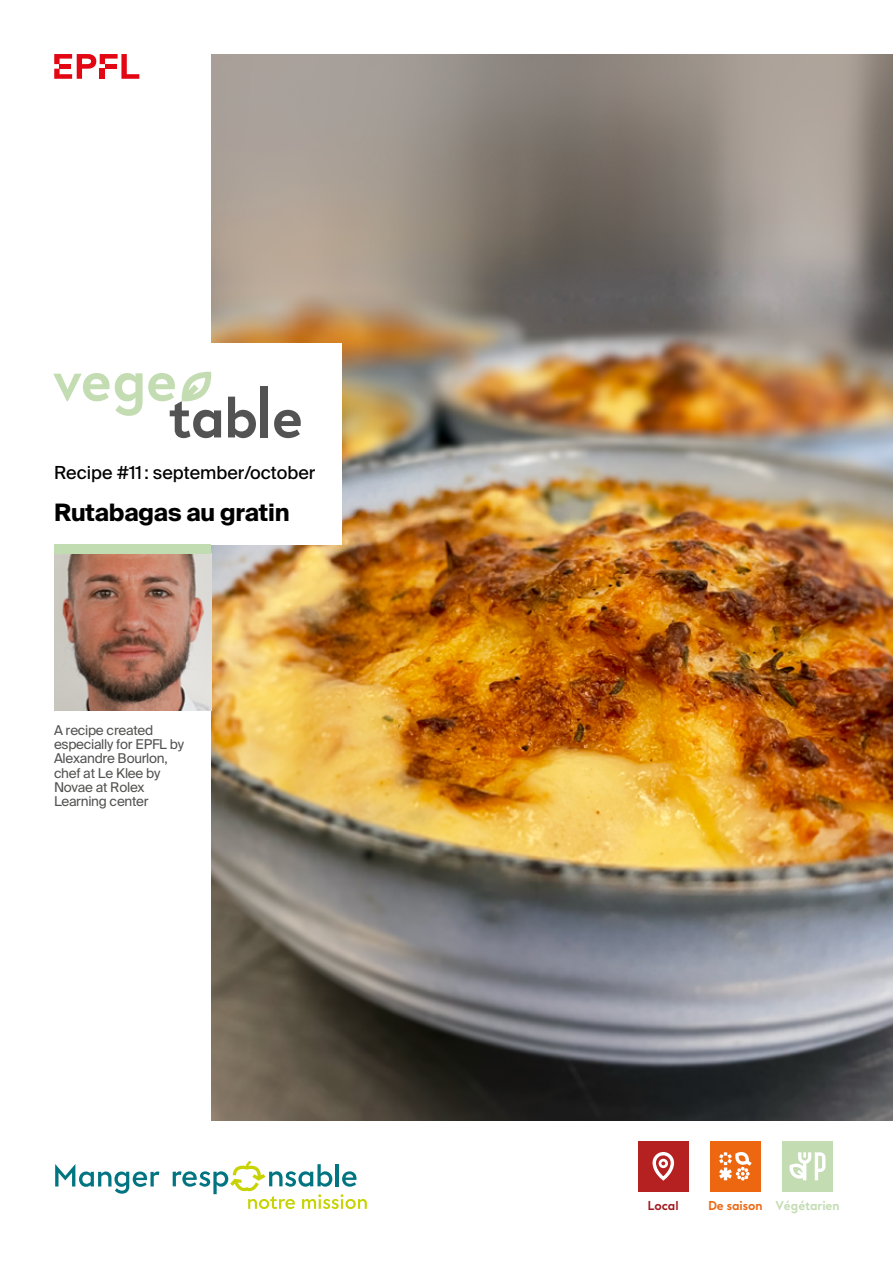
<style>
.page{position:relative;width:893px;height:1263px;background:#fff}
.page>*{position:absolute;margin:0;border:0;box-sizing:border-box;transform-origin:0 0}
.t1{font:700 24px "Suisse Intl";letter-spacing:-.01em;color:#000}
.t2{font:18px "Suisse Intl";color:#000}
.t3{font:13.5px/14.4px "Suisse Intl";letter-spacing:-.02em;color:#525251}
.t4{font:700 12.6px "Diglu EPFLBETA";color:#c3dcb2}
.t5{font:700 12.6px "Diglu EPFLBETA";color:#a1191e}
.s1{color:#ec6710}
</style>
<div class="page">
<img style="left:211px;top:54px;width:682px;height:1066px">
<svg style="left:54px;top:54px;width:85px;height:25px"></svg>
<div style="left:100px;top:69px;width:5px;height:10px;background:#e30613"></div>
<div style="left:105px;top:64px;width:12px;height:5px;background:#e30613"></div>
<div style="left:710px;top:1141px;width:51px;height:50px;background:#ec6710"></div>
<svg style="left:719px;top:1152px;width:33px;height:28px"></svg>
<div style="left:638px;top:1141px;width:50px;height:50px;background:#b52021"></div>
<svg style="left:652px;top:1152px;width:22px;height:28px"></svg>
<div style="left:782px;top:1141px;width:51px;height:50px;background:#c3dcb2"></div>
<svg style="left:789px;top:1152px;width:36px;height:28px"></svg>
<svg style="left:55px;top:1164px;width:104px;height:30px"></svg>
<svg style="left:173px;top:1160px;width:194px;height:49px"></svg>
<div style="left:0;top:343px;width:342px;height:201px;background:#fff"></div>
<svg style="left:228px;top:397px;width:28px;height:41px"></svg>
<div style="left:261px;top:386px;width:7px;height:51px;background:#535353"></div>
<svg style="left:274px;top:410px;width:27px;height:28px"></svg>
<svg style="left:53px;top:371px;width:168px;height:67px"></svg>
<img style="left:54px;top:554px;width:157px;height:157px">
<div style="left:54px;top:544px;width:157px;height:10px;background:#c2dcb1"></div>
<h2 class="t2" style="left:54px;top:462px;width:263px">Recipe #11 : september/october</h2>
<h1 class="t1" style="left:54px;top:499px;width:237px">Rutabagas au gratin</h1>
<p class="t3" style="left:54px;top:723px;width:132px">A recipe created especially for EPFL by<br>Alexandre Bourlon, chef at Le Klee by<br>Novae at Rolex<br>Learning center</p>
<p class="t5" style="left:648px;top:1198px;width:32px">Local</p>
<p class="t4" style="left:708px;top:1198px;width:133px"><span class="s1">De saison</span> Végétarien</p>
</div>
